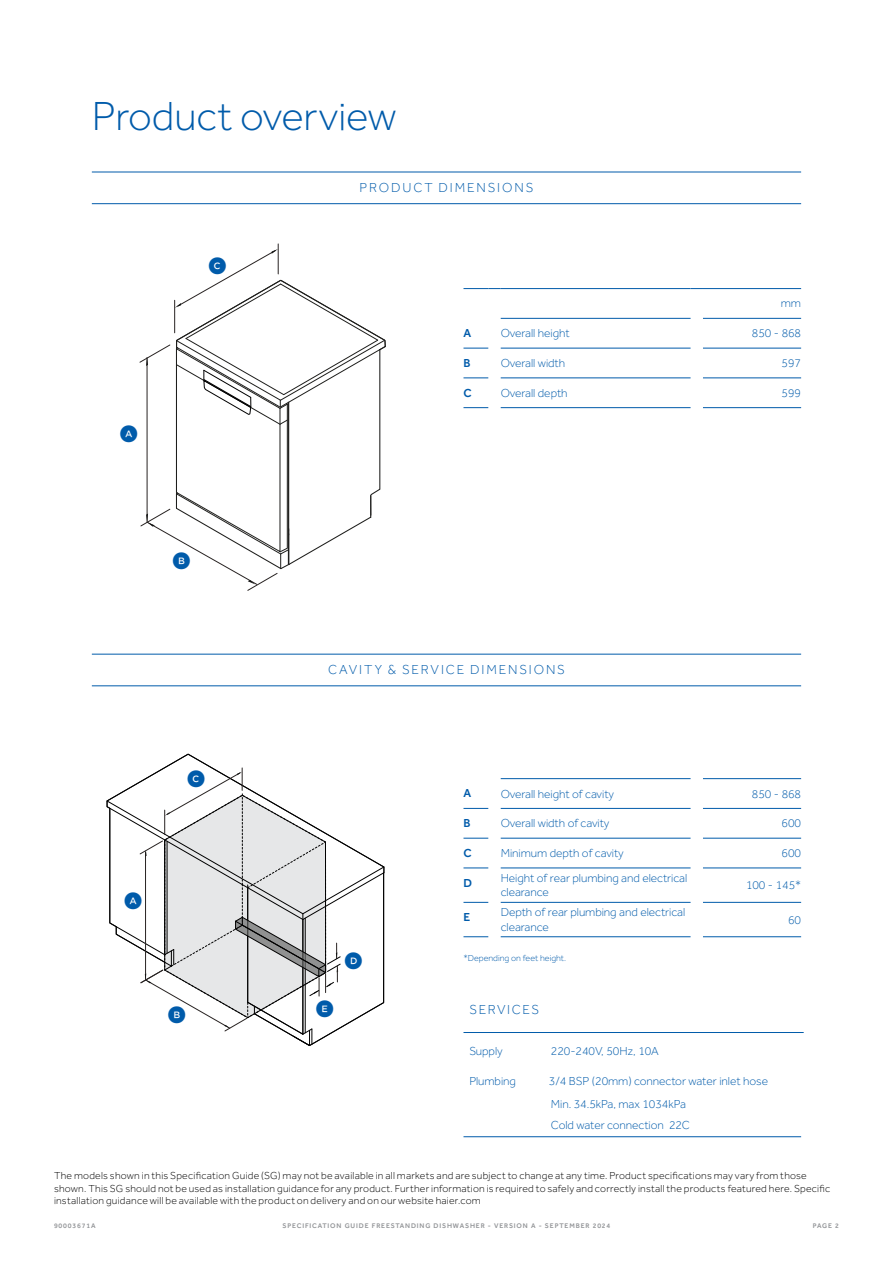
<style>
.page{position:relative;width:893px;height:1263px;background:#fff}
.page>*{position:absolute;margin:0;border:0;box-sizing:border-box;transform-origin:0 0}
.t1{font:300 42px "Effra";letter-spacing:-.005em;color:#005baa}
.t2{font:18px "Gotham FP Nos Bold Half";color:#005baa}
.t3{font:300 13.5px "Effra";letter-spacing:.135em;color:#005baa}
.t4{font:300 12px/14.4px "Effra";letter-spacing:-.005em;color:#005baa}
.t5{font:500 12px "Effra";color:#005baa}
.t6{font:300 10.5px/12.6px "Effra";letter-spacing:.025em;color:#000}
.t7{font:300 9px "Effra";letter-spacing:-.005em;color:#005baa}
.t8{font:500 6.9px "Effra";letter-spacing:.12em;color:#939598}
</style>
<div class="page">
<hr style="left:92px;top:203px;width:709px;height:1px;background:#005baa">
<hr style="left:92px;top:172px;width:709px;height:1px;background:#005baa">
<hr style="left:92px;top:654px;width:709px;height:1px;background:#005baa">
<hr style="left:92px;top:685px;width:709px;height:1px;background:#005baa">
<svg style="left:463px;top:288px;width:38px;height:1px"></svg>
<hr style="left:501px;top:288px;width:190px;height:1px;background:#005baa">
<svg style="left:691px;top:288px;width:12px;height:1px"></svg>
<hr style="left:703px;top:288px;width:98px;height:1px;background:#005baa">
<hr style="left:501px;top:318px;width:190px;height:1px;background:#005baa">
<hr style="left:703px;top:318px;width:98px;height:1px;background:#005baa">
<svg style="left:463px;top:348px;width:25px;height:1px"></svg>
<hr style="left:501px;top:348px;width:190px;height:1px;background:#005baa">
<hr style="left:703px;top:348px;width:98px;height:1px;background:#005baa">
<svg style="left:463px;top:378px;width:25px;height:1px"></svg>
<hr style="left:501px;top:378px;width:190px;height:1px;background:#005baa">
<hr style="left:703px;top:378px;width:98px;height:1px;background:#005baa">
<svg style="left:463px;top:407px;width:25px;height:1px"></svg>
<hr style="left:501px;top:407px;width:190px;height:1px;background:#005baa">
<hr style="left:703px;top:407px;width:98px;height:1px;background:#005baa">
<hr style="left:501px;top:778px;width:190px;height:1px;background:#005baa">
<hr style="left:703px;top:778px;width:98px;height:1px;background:#005baa">
<svg style="left:463px;top:808px;width:25px;height:1px"></svg>
<hr style="left:501px;top:808px;width:190px;height:1px;background:#005baa">
<hr style="left:703px;top:808px;width:98px;height:1px;background:#005baa">
<svg style="left:463px;top:838px;width:25px;height:1px"></svg>
<hr style="left:501px;top:838px;width:190px;height:1px;background:#005baa">
<hr style="left:703px;top:838px;width:98px;height:1px;background:#005baa">
<svg style="left:463px;top:868px;width:25px;height:1px"></svg>
<hr style="left:501px;top:868px;width:190px;height:1px;background:#005baa">
<hr style="left:703px;top:868px;width:98px;height:1px;background:#005baa">
<svg style="left:463px;top:902px;width:25px;height:1px"></svg>
<hr style="left:501px;top:902px;width:190px;height:1px;background:#005baa">
<hr style="left:703px;top:902px;width:98px;height:1px;background:#005baa">
<svg style="left:463px;top:936px;width:25px;height:1px"></svg>
<hr style="left:501px;top:936px;width:190px;height:1px;background:#005baa">
<hr style="left:703px;top:936px;width:98px;height:1px;background:#005baa">
<hr style="left:278px;top:244px;width:1px;height:30px;background:#282322">
<svg style="left:140px;top:249px;width:246px;height:341px"></svg>
<svg style="left:107px;top:768px;width:277px;height:278px"></svg>
<hr style="left:463px;top:1032px;width:341px;height:1px;background:#005baa">
<hr style="left:463px;top:1136px;width:338px;height:1px;background:#005baa">
<h1 class="t1" style="left:92px;top:93px;width:306px">Product overview</h1>
<h2 class="t2" style="left:208px;top:257px;width:20px">C</h2>
<h2 class="t2" style="left:120px;top:425px;width:20px">A</h2>
<h2 class="t2" style="left:173px;top:553px;width:20px">B</h2>
<h2 class="t2" style="left:187px;top:770px;width:20px">C</h2>
<h2 class="t2" style="left:124px;top:892px;width:20px">A</h2>
<h2 class="t2" style="left:168px;top:1006px;width:20px">B</h2>
<p class="t3" style="left:360px;top:180px;width:175px">PRODUCT DIMENSIONS</p>
<p class="t4" style="left:781px;top:296px;width:22px">mm</p>
<p class="t5" style="left:463px;top:326px;width:9px">A</p>
<p class="t4" style="left:501px;top:326px;width:70px">Overall height</p>
<p class="t4" style="left:752px;top:326px;width:51px">850 - 868</p>
<p class="t5" style="left:463px;top:356px;width:9px">B</p>
<p class="t4" style="left:501px;top:356px;width:66px">Overall width</p>
<p class="t4" style="left:782px;top:356px;width:21px">597</p>
<p class="t5" style="left:463px;top:385px;width:10px">C</p>
<p class="t4" style="left:501px;top:385px;width:68px">Overall depth</p>
<p class="t4" style="left:782px;top:385px;width:21px">599</p>
<p class="t3" style="left:328px;top:662px;width:238px">CAVITY &amp; SERVICE DIMENSIONS</p>
<h2 class="t2" style="left:344px;top:952px;width:20px">D</h2>
<p class="t5" style="left:463px;top:786px;width:9px">A</p>
<p class="t4" style="left:501px;top:786px;width:115px">Overall height of cavity</p>
<p class="t4" style="left:752px;top:786px;width:51px">850 - 868</p>
<p class="t5" style="left:463px;top:816px;width:9px">B</p>
<p class="t4" style="left:501px;top:816px;width:110px">Overall width of cavity</p>
<p class="t4" style="left:782px;top:816px;width:21px">600</p>
<p class="t5" style="left:463px;top:846px;width:10px">C</p>
<p class="t4" style="left:501px;top:846px;width:124px">Minimum depth of cavity</p>
<p class="t4" style="left:782px;top:846px;width:21px">600</p>
<p class="t5" style="left:463px;top:875px;width:10px">D</p>
<p class="t4" style="left:501px;top:871px;width:188px">Height of rear plumbing and electrical clearance</p>
<p class="t4" style="left:746px;top:878px;width:57px">100 - 145*</p>
<p class="t5" style="left:463px;top:910px;width:8px">E</p>
<p class="t4" style="left:501px;top:905px;width:186px">Depth of rear plumbing and electrical clearance</p>
<p class="t4" style="left:788px;top:912px;width:15px">60</p>
<p class="t7" style="left:463px;top:953px;width:104px">*Depending on feet height.</p>
<h2 class="t2" style="left:316px;top:1000px;width:20px">E</h2>
<p class="t3" style="left:469px;top:1002px;width:71px">SERVICES</p>
<p class="t4" style="left:469px;top:1044px;width:35px">Supply</p>
<p class="t4" style="left:551px;top:1044px;width:109px">220-240V, 50Hz, 10A</p>
<p class="t4" style="left:469px;top:1073px;width:48px">Plumbing</p>
<p class="t4" style="left:549px;top:1069px;width:221px;line-height:22.8px">3/4 BSP (20mm) connector water inlet hose<br>Min. 34.5kPa, max 1034kPa</p>
<p class="t4" style="left:551px;top:1117px;width:141px">Cold water connection 22C</p>
<p class="t6" style="left:54px;top:1169px;width:778px">The models shown in this Specification Guide (SG) may not be available in all markets and are subject to change at any time. Product specifications may vary from those shown. This SG should not be used as installation guidance for any product. Further information is required to safely and correctly install the products featured here. Specific installation guidance will be available with the product on delivery and on our website haier.com</p>
<p class="t8" style="left:54px;top:1222px;width:43px">90003671A</p>
<p class="t8" style="left:283px;top:1222px;width:105px">SPECIFICATION GUIDE FREESTANDING</p>
<p class="t8" style="left:434px;top:1222px;width:178px">DISHWASHER - VERSION A - SEPTEMBER 2024</p>
<p class="t8" style="left:813px;top:1222px;width:28px">PAGE 2</p>
</div>
